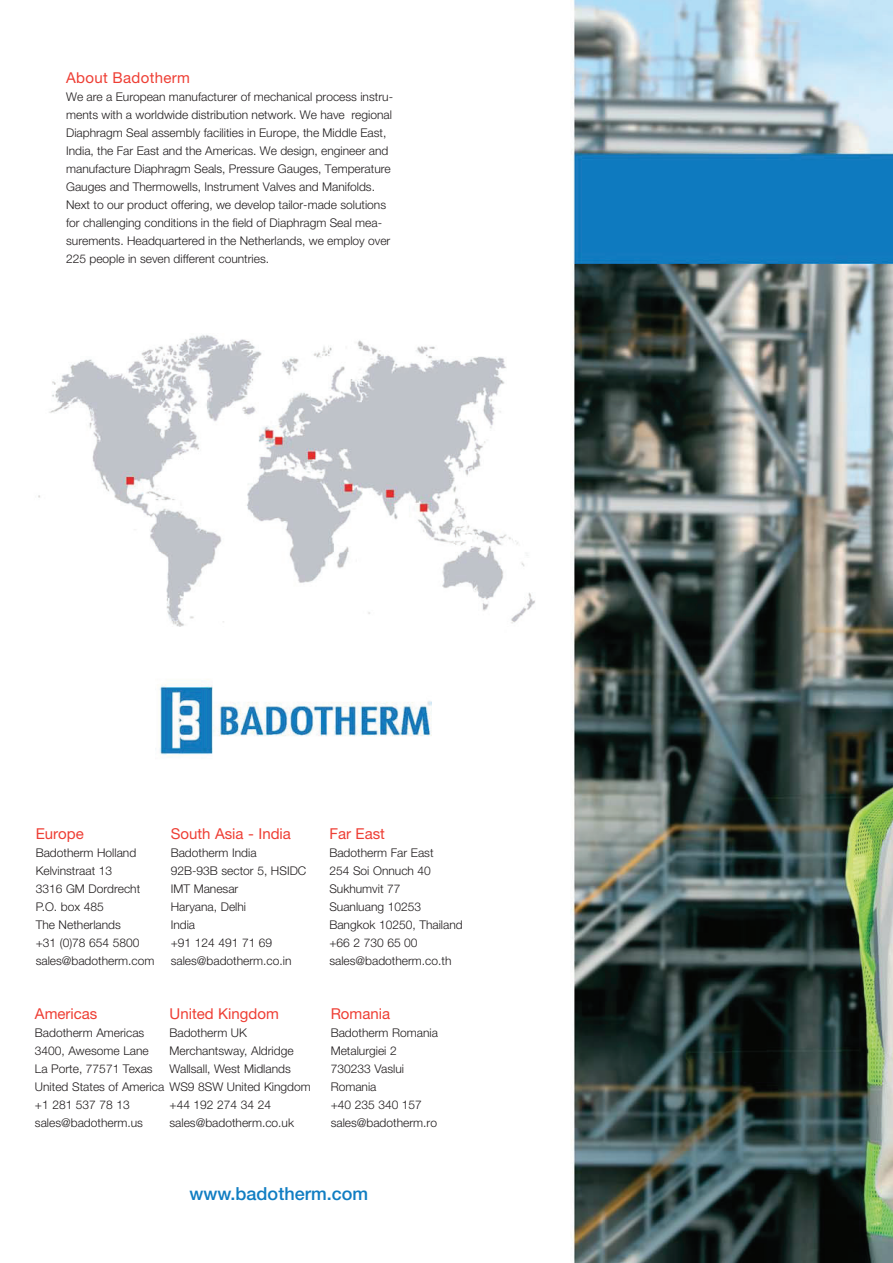
<style>
.page{position:relative;width:893px;height:1263px;background:#fff}
.page>*{position:absolute;margin:0;border:0;box-sizing:border-box;transform-origin:0 0}
.t1{font:500 18px "Helvetica Neue";color:#107dc2}
.t2{font:15px "Helvetica Neue LT Std";color:#ee3e34}
.t3{font:15px "Helvetica Neue LT Std";letter-spacing:.02em;color:#ee3e34}
.t4{font:300 12px/18px "Helvetica Neue";color:#211d1e}
</style>
<div class="page">
<img style="left:38px;top:0;width:854px;height:1263px">
<p class="t3" style="left:66px;top:69px;width:125px">About Badotherm</p>
<p class="t4" style="left:66px;top:87px;width:328px">We are a European manufacturer of mechanical process instru&shy;ments with a worldwide distribution network. We have regional Diaphragm Seal assembly facilities in Europe, the Middle East, India, the Far East and the Americas. We design, engineer and manufacture Diaphragm Seals, Pressure Gauges, Temperature Gauges and Thermowells, Instrument Valves and Manifolds.<br>Next to our product offering, we develop tailor-made solutions for challenging conditions in the field of Diaphragm Seal mea&shy;surements. Headquartered in the Netherlands, we employ over 225 people in seven different countries.</p>
<p class="t2" style="left:36px;top:825px;width:50px">Europe</p>
<p class="t4" style="left:36px;top:843px;width:120px">Badotherm Holland<br>Kelvinstraat 13<br>3316 GM Dordrecht<br>P.O. box 485<br>The Netherlands<br>+31 (0)78 654 5800 sales@badotherm.com</p>
<p class="t2" style="left:171px;top:825px;width:122px">South Asia - India</p>
<p class="t4" style="left:171px;top:843px;width:137px">Badotherm India<br>92B-93B sector 5, HSIDC<br>IMT Manesar<br>Haryana, Delhi<br>India<br>+91 124 491 71 69 sales@badotherm.co.in</p>
<p class="t2" style="left:35px;top:1005px;width:64px">Americas</p>
<p class="t4" style="left:35px;top:1023px;width:277px">Badotherm Americas<br>3400, Awesome Lane<br>La Porte, 77571 Texas<br>United States of America WS9 8SW United Kingdom +1 281 537 78 13<br>sales@badotherm.us</p>
<p class="t2" style="left:169px;top:1005px;width:111px">United Kingdom</p>
<p class="t4" style="left:169px;top:1023px;width:126px">Badotherm UK<br>Merchantsway, Aldridge<br>Wallsall, West Midlands</p>
<p class="t4" style="left:169px;top:1095px;width:126px">+44 192 274 34 24 sales@badotherm.co.uk</p>
<p class="t2" style="left:329px;top:825px;width:57px">Far East</p>
<p class="t4" style="left:329px;top:843px;width:135px">Badotherm Far East<br>254 Soi Onnuch 40<br>Sukhumvit 77<br>Suanluang 10253<br>Bangkok 10250, Thailand +66 2 730 65 00 sales@badotherm.co.th</p>
<p class="t2" style="left:331px;top:1005px;width:61px">Romania</p>
<p class="t4" style="left:331px;top:1023px;width:109px">Badotherm Romania<br>Metalurgiei 2<br>730233 Vaslui<br>Romania<br>+40 235 340 157 sales@badotherm.ro</p>
<h1 class="t1" style="left:189px;top:1183px;width:180px">www.badotherm.com</h1>
</div>
